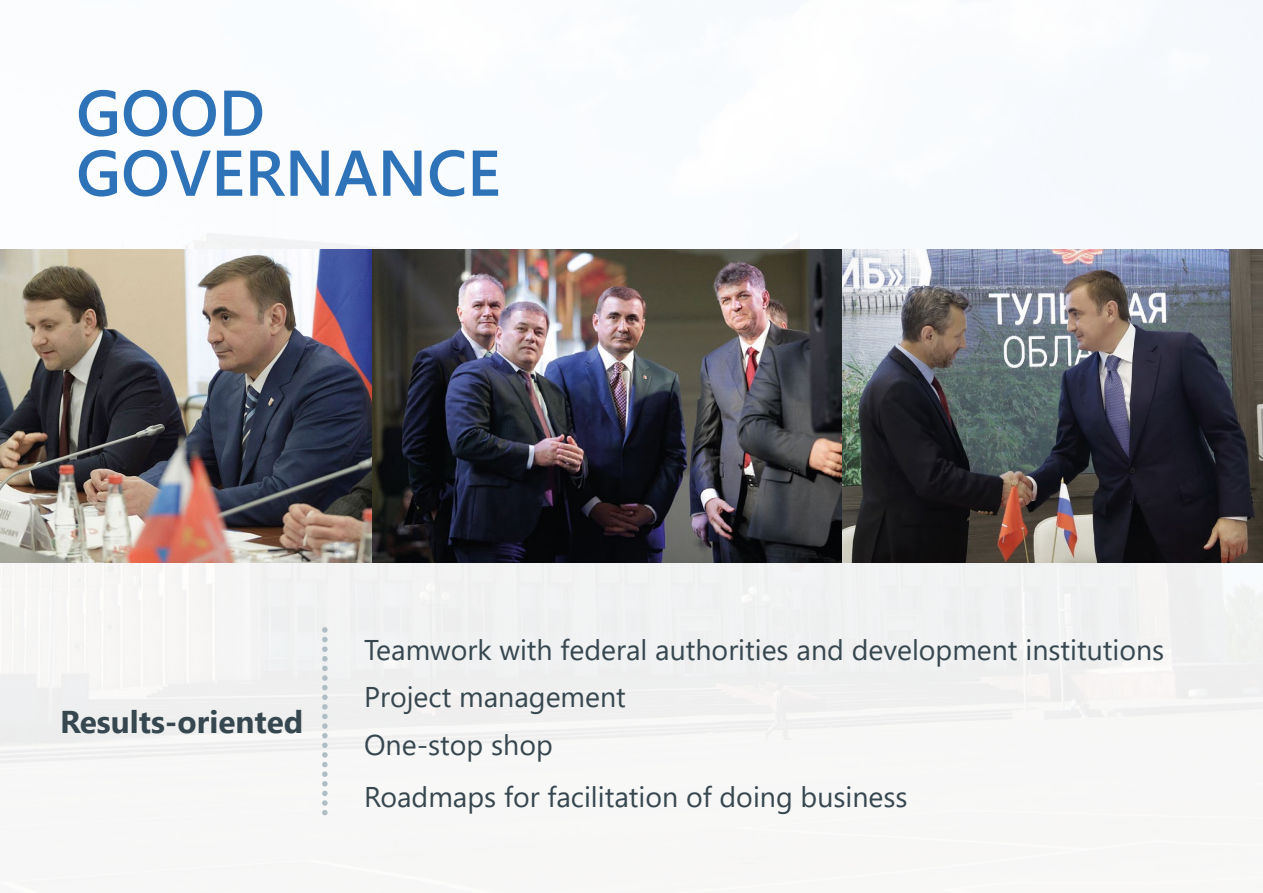
<style>
.page{position:relative;width:1263px;height:893px;background:#fff}
.page>*{position:absolute;margin:0;border:0;box-sizing:border-box;transform-origin:0 0}
.t1{font:600 64.5px/60px "Segoe UI";color:#2e72b8}
.t2{font:700 31.5px "Segoe UI";color:#37474f}
.t3{font:28.5px/47.7px "Segoe UI";color:#37474f}
</style>
<div class="page">
<img style="left:0;top:0;width:1263px;height:893px">
<img style="left:842px;top:250px;width:421px;height:313px">
<svg style="left:322px;top:627px;width:6px;height:188px"></svg>
<img style="left:0;top:250px;width:372px;height:313px">
<img style="left:372px;top:250px;width:470px;height:313px">
<h1 class="t1" style="left:76px;top:78px;width:426px">GOOD<br>GOVERNANCE</h1>
<p class="t2" style="left:60px;top:692px;width:245px">Results-oriented</p>
<p class="t3" style="left:364px;top:623px;width:802px">Teamwork with federal authorities and development institutions<br>Project management<br>One-stop shop</p>
<p class="t3" style="left:364px;top:771px;width:545px">Roadmaps for facilitation of doing business</p>
</div>
